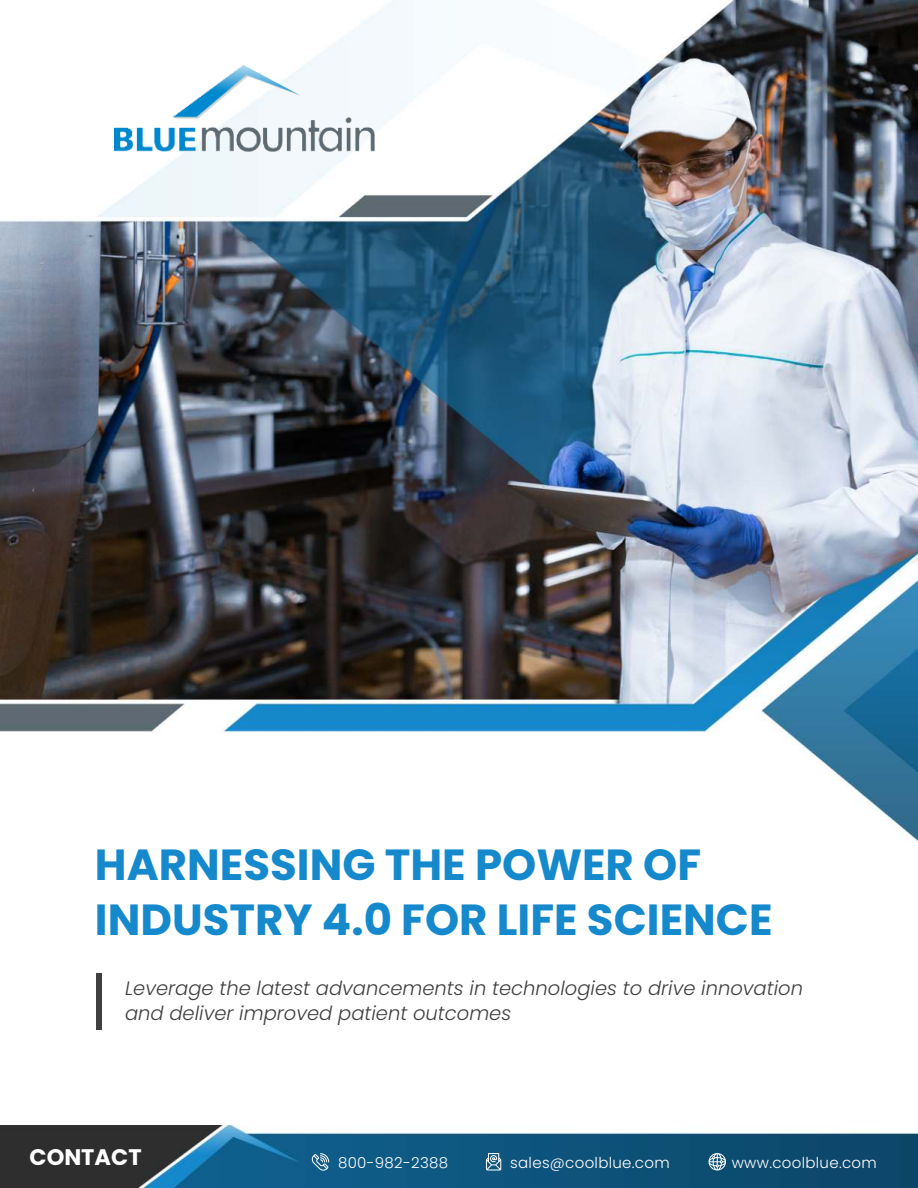
<style>
.page{position:relative;width:918px;height:1188px;background:#fff}
.page>*{position:absolute;margin:0;border:0;box-sizing:border-box;transform-origin:0 0}
.t1{font:700 43.5px/55.5px "Poppins";color:#1589cb}
.t2{font:700 22.5px "Poppins";color:#fff}
.t3{font:italic 300 19.5px/25.5px "Poppins";color:#404040}
.t4{font:300 15px "Poppins";letter-spacing:.02em;color:#fff}
</style>
<div class="page">
<img style="left:0;top:0;width:918px;height:841px">
<img style="left:114px;top:65px;width:260px;height:88px">
<div style="left:97px;top:974px;width:5px;height:56px;background:#404040"></div>
<img style="left:0;top:1125px;width:918px;height:63px">
<svg style="left:486px;top:1153px;width:15px;height:17px"></svg>
<svg style="left:709px;top:1153px;width:17px;height:17px"></svg>
<svg style="left:311px;top:1153px;width:18px;height:18px"></svg>
<h1 class="t1" style="left:95px;top:837px;width:679px">HARNESSING THE POWER OF<br>INDUSTRY 4.0 FOR LIFE SCIENCE</h1>
<p class="t3" style="left:125px;top:977px;width:679px">Leverage the latest advancements in technologies to drive innovation and deliver improved patient outcomes</p>
<p class="t2" style="left:30px;top:1144px;width:114px">CONTACT</p>
<p class="t4" style="left:338px;top:1157px;width:112px">800-982-2388</p>
<p class="t4" style="left:510px;top:1157px;width:161px">sales@coolblue.com</p>
<p class="t4" style="left:732px;top:1157px;width:147px">www.coolblue.com</p>
</div>
